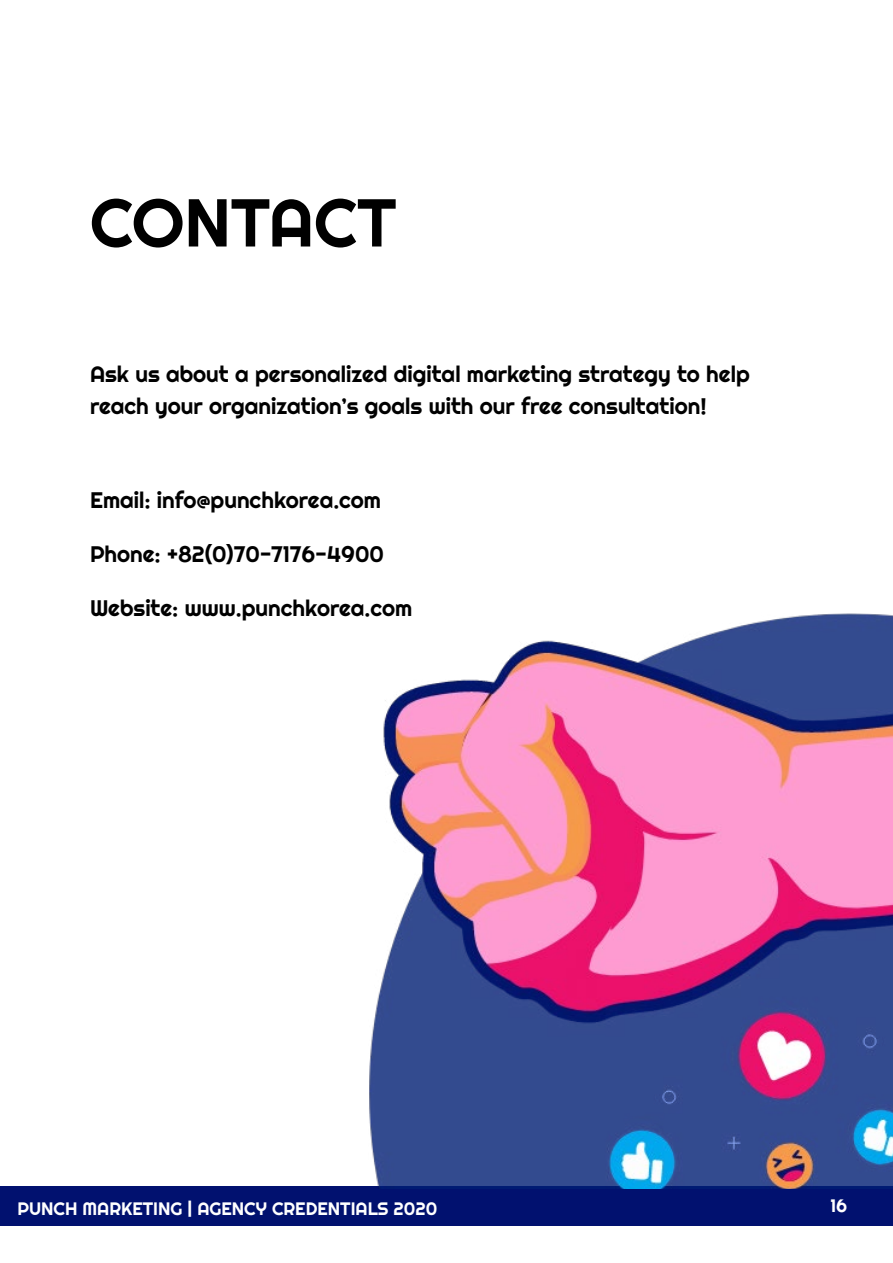
<style>
.page{position:relative;width:893px;height:1263px;background:#fff}
.page>*{position:absolute;margin:0;border:0;box-sizing:border-box;transform-origin:0 0}
.t1{font:67.5px "Righteous";color:#000}
.t2{font:22.5px/31.5px "Righteous";color:#000}
.t3{font:18px "Righteous";color:#fff}
</style>
<div class="page">
<div style="left:0;top:1187px;width:893px;height:39px;background:#01116f"></div>
<img style="left:368px;top:613px;width:525px;height:575px">
<h1 class="t1" style="left:90px;top:180px;width:308px">CONTACT</h1>
<p class="t2" style="left:90px;top:358px;width:661px">Ask us about a personalized digital marketing strategy to help reach your organization’s goals with our free consultation!</p>
<p class="t2" style="left:90px;top:484px;width:292px">Email: info@punchkorea.com</p>
<p class="t2" style="left:90px;top:538px;width:296px">Phone: +82(0)70-7176-4900</p>
<p class="t2" style="left:90px;top:592px;width:324px">Website: www.punchkorea.com</p>
<p class="t3" style="left:17px;top:1197px;width:421px">PUNCH MARKETING | AGENCY CREDENTIALS 2020</p>
<p class="t3" style="left:830px;top:1194px;width:18px">16</p>
</div>
